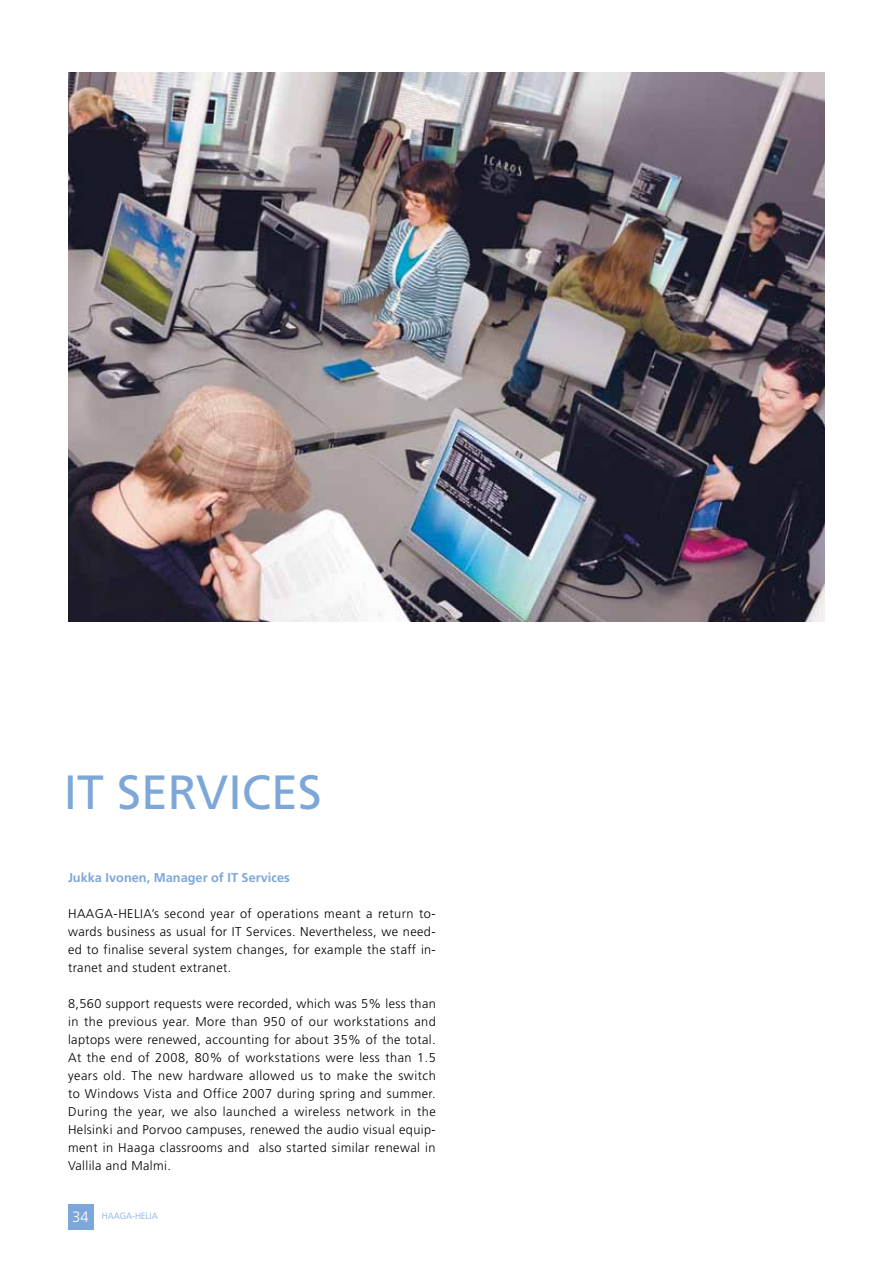
<style>
.page{position:relative;width:893px;height:1263px;background:#fff}
.page>*{position:absolute;margin:0;border:0;box-sizing:border-box;transform-origin:0 0}
.t1{font:48px "Frutiger LT";color:#7da7d8}
.t2{font:300 12.75px/18px "Frutiger LT";letter-spacing:.035em;color:#000;text-align:justify}
.t3{font:700 12.75px "Frutiger LT";color:#7da7d8}
.t4{font:300 9px "Frutiger LT";color:#7da7d8}
.s1{font-size:15px;color:#fff}
</style>
<div class="page">
<div style="left:68px;top:1204px;width:26px;height:25px;background:#7da7d8"></div>
<img style="left:68px;top:72px;width:757px;height:549px">
<h1 class="t1" style="left:64px;top:764px;width:259px">IT SERVICES</h1>
<p class="t3" style="left:68px;top:870px;width:223px">Jukka Ivonen, Manager of IT Services</p>
<p class="t2" style="left:68px;top:905px;width:369px">HAAGA-HELIA’s second year of operations meant a return to&shy;wards business as usual for IT Services. Nevertheless, we need&shy;ed to finalise several system changes, for example the staff in&shy;tranet and student extranet.</p>
<p class="t2" style="left:68px;top:995px;width:369px">8,560 support requests were recorded, which was 5% less than in the previous year. More than 950 of our workstations and laptops were renewed, accounting for about 35% of the total.<br>At the end of 2008, 80% of workstations were less than 1.5 years old. The new hardware allowed us to make the switch to Windows Vista and Office 2007 during spring and summer.<br>During the year, we also launched a wireless network in the Helsinki and Porvoo campuses, renewed the audio visual equip&shy;ment in Haaga classrooms and also started similar renewal in Vallila and Malmi.</p>
<p class="t4" style="left:72px;top:1211px;width:87px"><span class="s1">34</span> HAAGA-HELIA</p>
</div>
